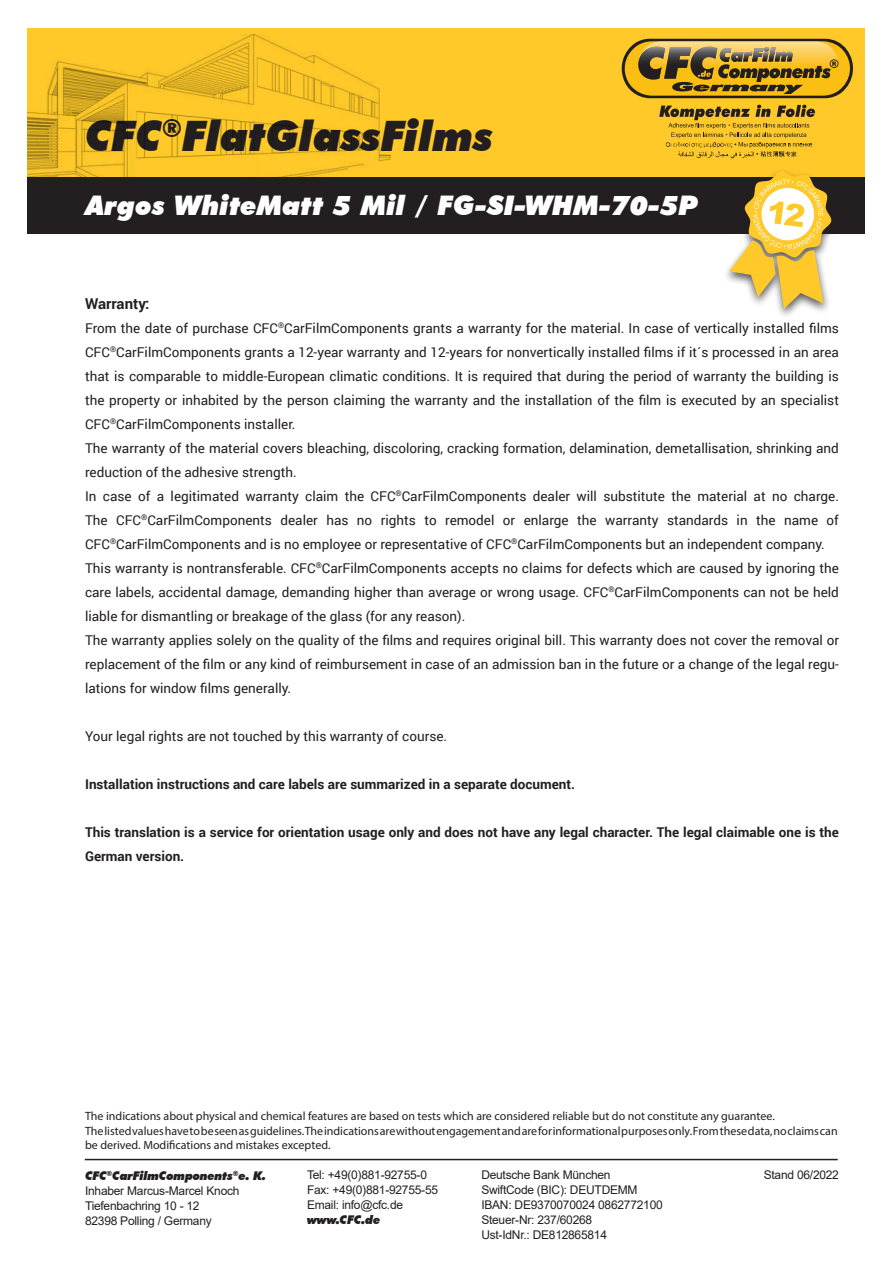
<style>
.page{position:relative;width:893px;height:1263px;background:#fff}
.page>*{position:absolute;margin:0;border:0;box-sizing:border-box;transform-origin:0 0}
.t1{font:italic 900 42px "Futura BT";letter-spacing:-.01em;color:#231f20}
.t2{font:italic 900 27px "Futura BT";color:#fff}
.t3{font:700 15px "Roboto";color:#231f20}
.t4{font:13.5px/24px "Roboto";color:#231f20;text-align:justify}
.t5{font:700 13.5px/24px "Roboto";color:#231f20}
.t6{font:12px/14.4px "Myriad Pro";color:#231f20}
.t7{font:12px/15px "Arial";letter-spacing:-.02em;color:#231f20}
.t8{font:italic 900 12px "Futura BT";letter-spacing:-.02em;color:#231f20}
</style>
<div class="page">
<hr style="left:85px;top:1159px;width:753px;height:1px;background:#231f20">
<div style="left:28px;top:176px;width:837px;height:58px;background:#231f20"></div>
<div style="left:28px;top:28px;width:837px;height:148px;background:#fec929"></div>
<svg style="left:659px;top:105px;width:156px;height:54px"></svg>
<svg style="left:621px;top:39px;width:232px;height:59px;background:#ae8c2e"></svg>
<img style="left:28px;top:35px;width:362px;height:141px">
<div style="left:722px;top:168px;width:117px;height:152px;background:#231f20;opacity:.75"></div>
<svg style="left:729px;top:171px;width:103px;height:138px"></svg>
<p class="t1" style="left:85px;top:110px;width:410px">CFC<sup>®</sup>FlatGlassFilms</p>
<p class="t2" style="left:85px;top:189px;width:615px">Argos WhiteMatt 5 Mil / FG-SI-WHM-70-5P</p>
<p class="t3" style="left:85px;top:293px;width:66px">Warranty:</p>
<p class="t4" style="left:85px;top:316px;width:755px">From the date of purchase CFC<sup>®</sup>CarFilmComponents grants a warranty for the material. In case of vertically installed films CFC<sup>®</sup>CarFilmComponents grants a 12-year warranty and 12-years for nonvertically installed films if it´s processed in an area that is comparable to middle-European climatic conditions. It is required that during the period of warranty the building is the property or inhabited by the person claiming the warranty and the installation of the film is executed by an specialist CFC<sup>®</sup>CarFilmComponents installer.</p>
<p class="t4" style="left:85px;top:436px;width:755px">The warranty of the material covers bleaching, discoloring, cracking formation, delamination, demetallisation, shrinking and reduction of the adhesive strength.</p>
<p class="t4" style="left:85px;top:484px;width:755px">In case of a legitimated warranty claim the CFC<sup>®</sup>CarFilmComponents dealer will substitute the material at no charge.<br>The CFC<sup>®</sup>CarFilmComponents dealer has no rights to remodel or enlarge the warranty standards in the name of CFC<sup>®</sup>CarFilmComponents and is no employee or representative of CFC<sup>®</sup>CarFilmComponents but an independent company.</p>
<p class="t4" style="left:85px;top:556px;width:755px">This warranty is nontransferable. CFC<sup>®</sup>CarFilmComponents accepts no claims for defects which are caused by ignoring the care labels, accidental damage, demanding higher than average or wrong usage. CFC<sup>®</sup>CarFilmComponents can not be held liable for dismantling or breakage of the glass (for any reason).</p>
<p class="t4" style="left:85px;top:628px;width:755px">The warranty applies solely on the quality of the films and requires original bill. This warranty does not cover the removal or replacement of the film or any kind of reimbursement in case of an admission ban in the future or a change of the legal regu&shy;lations for window films generally.</p>
<p class="t4" style="left:85px;top:724px;width:364px">Your legal rights are not touched by this warranty of course.</p>
<p class="t5" style="left:85px;top:772px;width:492px">Installation instructions and care labels are summarized in a separate document.</p>
<p class="t5" style="left:85px;top:820px;width:755px">This translation is a service for orientation usage only and does not have any legal character. The legal claimable one is the<br>German version.</p>
<p class="t6" style="left:85px;top:1109px;width:754px">The indications about physical and chemical features are based on tests which are considered reliable but do not constitute any guarantee.<br>The listed values have to be seen as guidelines. The indications are without engagement and are for informational purposes only. From these data, no claims can be derived. Modifications and mistakes excepted.</p>
<p class="t8" style="left:85px;top:1168px;width:182px">CFC<sup>®</sup>CarFilmComponents<sup>®</sup>e. K.</p>
<p class="t7" style="left:85px;top:1183px;width:156px">Inhaber Marcus-Marcel Knoch<br>Tiefenbachring 10 - 12<br>82398 Polling / Germany</p>
<p class="t7" style="left:307px;top:1167px;width:133px">Tel: +49(0)881-92755-0<br>Fax: +49(0)881-92755-55<br>Email: info@cfc.de</p>
<p class="t8" style="left:307px;top:1213px;width:75px">www.CFC.de</p>
<p class="t7" style="left:481px;top:1167px;width:183px">Deutsche Bank München<br>SwiftCode (BIC): DEUTDEMM<br>IBAN: DE9370070024 0862772100<br>Steuer-Nr: 237/60268<br>Ust-IdNr.: DE812865814</p>
<p class="t7" style="left:764px;top:1167px;width:77px">Stand 06/2022</p>
</div>
